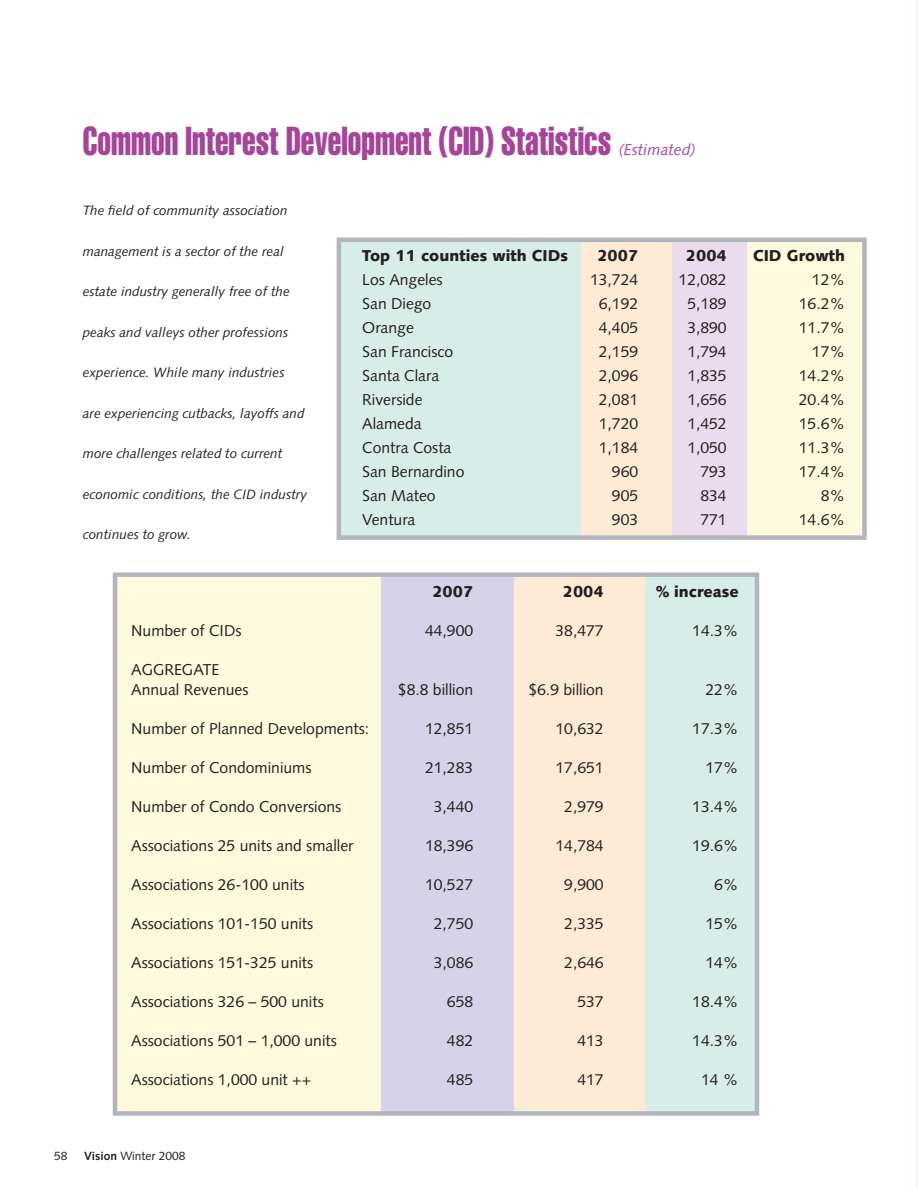
<style>
.page{position:relative;width:918px;height:1188px;background:#fff}
.page>*{position:absolute;margin:0;border:0;box-sizing:border-box;transform-origin:0 0}
.t1{font:extra-condensed 39.75px "Helvetica";color:#a54499;scale:.8 1}
.t2{font:15.75px/19.5px "Syntax";color:#231f20}
.t3{font:900 15.75px "Syntax";color:#231f20}
.t4{font:italic 15.75px "Syntax";color:#a54499}
.t5{font:italic 13.5px "Syntax";color:#231f20}
.t6{font:12px "Syntax";color:#231f20}
.s1{font-weight:700}
</style>
<div class="page">
<hr style="left:917px;top:0;width:1px;height:1188px;background:#f5f2e4">
<div style="left:113px;top:575px;width:268px;height:540px;background:#fff9dd"></div>
<div style="left:513px;top:575px;width:132px;height:540px;background:#ffead6"></div>
<div style="left:381px;top:575px;width:132px;height:540px;background:#d5d2e9"></div>
<div style="left:645px;top:575px;width:112px;height:540px;background:#d6ede8"></div>
<div style="left:113px;top:572px;width:646px;height:544px;border:4px solid #b0b6bb"></div>
<div style="left:341px;top:240px;width:240px;height:296px;background:#d6ede8"></div>
<div style="left:581px;top:240px;width:93px;height:296px;background:#ffead6"></div>
<div style="left:672px;top:240px;width:75px;height:296px;background:#eadcec"></div>
<div style="left:747px;top:240px;width:116px;height:296px;background:#fff9dd"></div>
<div style="left:337px;top:238px;width:530px;height:302px;border:4px solid #b0b6bb"></div>
<h1 class="t1" style="left:83px;top:116px;width:662px">Common Interest Development (CID) Statistics</h1>
<p class="t4" style="left:619px;top:140px;width:79px">(Estimated)</p>
<p class="t5" style="left:83px;top:203px;width:206px">The field of community association</p>
<p class="t5" style="left:83px;top:243px;width:203px">management is a sector of the real</p>
<p class="t5" style="left:83px;top:284px;width:209px">estate industry generally free of the</p>
<p class="t5" style="left:83px;top:324px;width:207px">peaks and valleys other professions</p>
<p class="t5" style="left:83px;top:365px;width:203px">experience. While many industries</p>
<p class="t5" style="left:83px;top:405px;width:223px">are experiencing cutbacks, layoffs and</p>
<p class="t5" style="left:83px;top:446px;width:201px">more challenges related to current</p>
<p class="t5" style="left:83px;top:486px;width:226px">economic conditions, the CID industry</p>
<p class="t5" style="left:83px;top:527px;width:110px">continues to grow.</p>
<p class="t3" style="left:362px;top:246px;width:174px">Top 11 counties with CID</p>
<p class="t3" style="left:561px;top:246px;width:9px">s</p>
<p class="t3" style="left:597px;top:246px;width:42px">2007</p>
<p class="t3" style="left:686px;top:246px;width:42px">2004</p>
<p class="t3" style="left:753px;top:246px;width:10px">CIDG</p>
<p class="t3" style="left:799px;top:246px;width:48px">rowth</p>
<p class="t2" style="left:362px;top:270px;width:82px">Los Angeles</p>
<p class="t2" style="left:590px;top:270px;width:59px">13 ,7241</p>
<p class="t2" style="left:687px;top:270px;width:41px">2,082</p>
<p class="t2" style="left:812px;top:270px;width:35px">12%</p>
<p class="t2" style="left:362px;top:294px;width:71px">San Diego</p>
<p class="t2" style="left:599px;top:294px;width:41px">6,1 92</p>
<p class="t2" style="left:687px;top:294px;width:71px">5,1 89 16</p>
<p class="t2" style="left:816px;top:294px;width:30px">.2%</p>
<p class="t2" style="left:362px;top:318px;width:53px">Orange</p>
<p class="t2" style="left:599px;top:318px;width:36px">4 ,405</p>
<p class="t2" style="left:687px;top:318px;width:70px">3,890 11</p>
<p class="t2" style="left:816px;top:318px;width:30px">.7%</p>
<p class="t2" style="left:362px;top:342px;width:93px">San Francisco</p>
<p class="t2" style="left:599px;top:342px;width:68px">2,159 1</p>
<p class="t2" style="left:696px;top:342px;width:26px">,7941</p>
<p class="t2" style="left:821px;top:342px;width:26px">7%</p>
<p class="t2" style="left:362px;top:366px;width:79px">Santa Clara</p>
<p class="t2" style="left:599px;top:366px;width:36px">2,096</p>
<p class="t2" style="left:687px;top:366px;width:45px">1 ,83514</p>
<p class="t2" style="left:816px;top:366px;width:30px">.2%</p>
<p class="t2" style="left:362px;top:390px;width:62px">Riverside</p>
<p class="t2" style="left:599px;top:390px;width:36px">2,081</p>
<p class="t2" style="left:687px;top:390px;width:21px">1,656</p>
<p class="t2" style="left:799px;top:390px;width:48px">20.4%</p>
<p class="t2" style="left:362px;top:414px;width:61px">Alameda</p>
<p class="t2" style="left:599px;top:414px;width:41px">1 ,720</p>
<p class="t2" style="left:687px;top:414px;width:70px">1,452 15</p>
<p class="t2" style="left:816px;top:414px;width:30px">.6%</p>
<p class="t2" style="left:362px;top:438px;width:91px">Contra Costa</p>
<p class="t2" style="left:599px;top:438px;width:36px">1 ,184</p>
<p class="t2" style="left:687px;top:438px;width:70px">1 ,050 11</p>
<p class="t2" style="left:816px;top:438px;width:30px">.3%</p>
<p class="t2" style="left:362px;top:462px;width:104px">San Bernardino</p>
<p class="t2" style="left:612px;top:462px;width:28px">960</p>
<p class="t2" style="left:700px;top:462px;width:48px">7931</p>
<p class="t2" style="left:808px;top:462px;width:39px">7.4%</p>
<p class="t2" style="left:362px;top:486px;width:75px">San Mateo</p>
<p class="t2" style="left:612px;top:486px;width:23px">905</p>
<p class="t2" style="left:700px;top:486px;width:16px">834</p>
<p class="t2" style="left:821px;top:486px;width:26px">8%</p>
<p class="t2" style="left:362px;top:510px;width:55px">Ventura</p>
<p class="t2" style="left:612px;top:510px;width:23px">903</p>
<p class="t2" style="left:700px;top:510px;width:43px">77114</p>
<p class="t2" style="left:816px;top:510px;width:30px">.6%</p>
<p class="t3" style="left:432px;top:582px;width:42px">2007</p>
<p class="t3" style="left:563px;top:582px;width:42px">2004</p>
<p class="t3" style="left:656px;top:582px;width:84px">% increase</p>
<p class="t2" style="left:131px;top:621px;width:112px">Number of CIDs</p>
<p class="t2" style="left:425px;top:621px;width:95px">44 ,900 3</p>
<p class="t2" style="left:564px;top:621px;width:41px">8,477</p>
<p class="t2" style="left:692px;top:621px;width:48px">14.3%</p>
<p class="t2" style="left:131px;top:660px;width:119px">Aggregate<br>Annual Revenues</p>
<p class="t2" style="left:398px;top:679px;width:77px">$8.8 billion</p>
<p class="t2" style="left:528px;top:679px;width:77px">$6.9 billion</p>
<p class="t2" style="left:705px;top:679px;width:35px">22%</p>
<p class="t2" style="left:131px;top:718px;width:270px">Number of Planned Developments: 1</p>
<p class="t2" style="left:434px;top:718px;width:50px">2,8511</p>
<p class="t2" style="left:564px;top:718px;width:41px">0,632</p>
<p class="t2" style="left:692px;top:718px;width:48px">1 7.3%</p>
<p class="t2" style="left:131px;top:757px;width:182px">Number of Condominiums</p>
<p class="t2" style="left:425px;top:757px;width:73px">21 ,2831</p>
<p class="t2" style="left:564px;top:757px;width:20px">7,6511</p>
<p class="t2" style="left:714px;top:757px;width:26px">7%</p>
<p class="t2" style="left:131px;top:796px;width:212px">Number of Condo Conversions</p>
<p class="t2" style="left:434px;top:796px;width:41px">3,440</p>
<p class="t2" style="left:564px;top:796px;width:41px">2,979</p>
<p class="t2" style="left:692px;top:796px;width:48px">13.4%</p>
<p class="t2" style="left:131px;top:835px;width:262px">Associations 25 units and smaller 1</p>
<p class="t2" style="left:434px;top:835px;width:59px">8,39614</p>
<p class="t2" style="left:573px;top:835px;width:26px">,7841</p>
<p class="t2" style="left:701px;top:835px;width:39px">9.6%</p>
<p class="t2" style="left:131px;top:874px;width:175px">Associations 26-1 00 units</p>
<p class="t2" style="left:425px;top:874px;width:50px">1 0,527</p>
<p class="t2" style="left:564px;top:874px;width:41px">9,900</p>
<p class="t2" style="left:714px;top:874px;width:26px">6 %</p>
<p class="t2" style="left:131px;top:913px;width:184px">Associations 1 01 -150 units</p>
<p class="t2" style="left:434px;top:913px;width:41px">2,750</p>
<p class="t2" style="left:564px;top:913px;width:19px">2,33515</p>
<p class="t2" style="left:723px;top:913px;width:17px">%</p>
<p class="t2" style="left:131px;top:952px;width:184px">Associations 151 -325 units</p>
<p class="t2" style="left:434px;top:952px;width:36px">3 ,086</p>
<p class="t2" style="left:564px;top:952px;width:19px">2,64614</p>
<p class="t2" style="left:723px;top:952px;width:17px">%</p>
<p class="t2" style="left:131px;top:991px;width:194px">Associations 326 – 500 units</p>
<p class="t2" style="left:447px;top:991px;width:28px">65 8</p>
<p class="t2" style="left:577px;top:991px;width:28px">53 7</p>
<p class="t2" style="left:692px;top:991px;width:48px">1 8.4%</p>
<p class="t2" style="left:131px;top:1030px;width:207px">Associations 501 – 1 ,000 units</p>
<p class="t2" style="left:447px;top:1030px;width:28px">482</p>
<p class="t2" style="left:577px;top:1030px;width:6px">41314</p>
<p class="t2" style="left:710px;top:1030px;width:30px">.3%</p>
<p class="t2" style="left:131px;top:1069px;width:181px">Associations 1 ,000 unit ++</p>
<p class="t2" style="left:447px;top:1069px;width:21px">48541</p>
<p class="t2" style="left:595px;top:1069px;width:10px">7</p>
<p class="t2" style="left:701px;top:1069px;width:39px">14 %</p>
<p class="t6" style="left:54px;top:1148px;width:15px">58</p>
<p class="t6" style="left:84px;top:1148px;width:103px"><span class="s1">Vision</span> Winter 2008</p>
</div>
